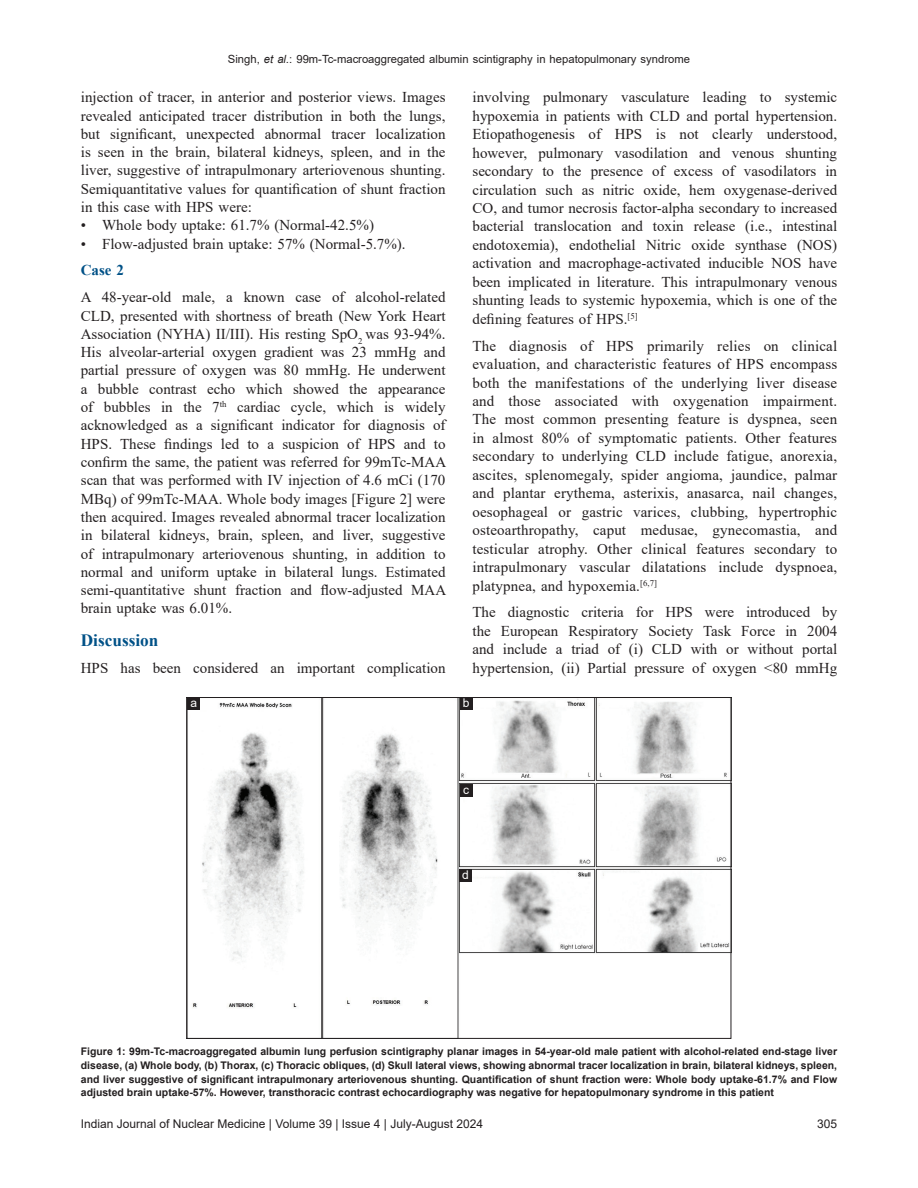
<style>
.page{position:relative;width:918px;height:1188px;background:#fff}
.page>*{position:absolute;margin:0;border:0;box-sizing:border-box;transform-origin:0 0}
.t1{font:700 17.25px "Times New Roman";color:#005187}
.TX{font:15px/18.5px "Times New Roman";color:#231f20;text-align:justify}
.TX_No_After_Space{font:15px/18.3px "Times New Roman";color:#231f20;text-align:justify}
.LL{font:15px "Times New Roman";color:#231f20}
.L{font:15px "Times New Roman";color:#231f20}
.t2{font:700 15px "Times New Roman";color:#005187}
.t3{font:12px "Arial";color:#231f20}
.LABEL{font:12px "Arial";color:#fff}
.t4{font:11.25px "Arial";color:#231f20}
.FGC{font:700 10.5px/13.6px "Arial";color:#231f20;text-align:justify}
.s1{font-style:italic}
</style>
<div class="page">
<img style="left:192px;top:699px;width:537px;height:338px">
<div style="left:188px;top:697px;width:12px;height:13px;background:#231f20"></div>
<div style="left:460px;top:697px;width:12px;height:13px;background:#231f20"></div>
<div style="left:460px;top:784px;width:12px;height:13px;background:#231f20"></div>
<div style="left:459px;top:869px;width:13px;height:13px;background:#231f20"></div>
<p class="t4" style="left:228px;top:51px;width:464px">Singh, <span class="s1">et al.</span>: 99m‑Tc‑macroaggregated albumin scintigraphy in hepatopulmonary syndrome</p>
<p class="TX_No_After_Space" style="left:81px;top:88px;width:366px">injection of tracer, in anterior and posterior views. Images revealed anticipated tracer distribution in both the lungs, but significant, unexpected abnormal tracer localization is seen in the brain, bilateral kidneys, spleen, and in the liver, suggestive of intrapulmonary arteriovenous shunting.<br>Semiquantitative values for quantification of shunt fraction in this case with HPS were:</p>
<p class="L" style="left:81px;top:215px;width:295px">• Whole body uptake: 61.7% (Normal‑42.5%)</p>
<p class="LL" style="left:81px;top:233px;width:326px">• Flow‑adjusted brain uptake: 57% (Normal‑5.7%).</p>
<h2 class="t2" style="left:81px;top:260px;width:45px">Case 2</h2>
<p class="TX" style="left:81px;top:288px;width:367px">A 48‑year‑old male, a known case of alcohol‑related CLD, presented with shortness of breath (New York Heart Association (NYHA) II/III). His resting SpO<sub>2</sub> was 93‑94%.<br>His alveolar‑arterial oxygen gradient was 23 mmHg and partial pressure of oxygen was 80 mmHg. He underwent a bubble contrast echo which showed the appearance of bubbles in the 7<sup>th</sup> cardiac cycle, which is widely acknowledged as a significant indicator for diagnosis of HPS. These findings led to a suspicion of HPS and to confirm the same, the patient was referred for 99mTc‑MAA scan that was performed with IV injection of 4.6 mCi (170<br>MBq) of 99mTc‑MAA. Whole body images [Figure 2] were then acquired. Images revealed abnormal tracer localization in bilateral kidneys, brain, spleen, and liver, suggestive of intrapulmonary arteriovenous shunting, in addition to normal and uniform uptake in bilateral lungs. Estimated semi‑quantitative shunt fraction and flow‑adjusted MAA brain uptake was 6.01%.</p>
<h1 class="t1" style="left:81px;top:628px;width:79px">Discussion</h1>
<p class="TX" style="left:81px;top:658px;width:366px">HPS has been considered an important complication</p>
<p class="TX" style="left:472px;top:88px;width:366px">involving pulmonary vasculature leading to systemic hypoxemia in patients with CLD and portal hypertension.<br>Etiopathogenesis of HPS is not clearly understood, however, pulmonary vasodilation and venous shunting secondary to the presence of excess of vasodilators in circulation such as nitric oxide, hem oxygenase‑derived CO, and tumor necrosis factor‑alpha secondary to increased bacterial translocation and toxin release (i.e., intestinal endotoxemia), endothelial Nitric oxide synthase (NOS) activation and macrophage‑activated inducible NOS have been implicated in literature. This intrapulmonary venous shunting leads to systemic hypoxemia, which is one of the defining features of HPS.<sup>[5]</sup></p>
<p class="TX" style="left:472px;top:336px;width:366px">The diagnosis of HPS primarily relies on clinical evaluation, and characteristic features of HPS encompass both the manifestations of the underlying liver disease and those associated with oxygenation impairment.<br>The most common presenting feature is dyspnea, seen in almost 80% of symptomatic patients. Other features secondary to underlying CLD include fatigue, anorexia, ascites, splenomegaly, spider angioma, jaundice, palmar and plantar erythema, asterixis, anasarca, nail changes, oesophageal or gastric varices, clubbing, hypertrophic osteoarthropathy, caput medusae, gynecomastia, and testicular atrophy. Other clinical features secondary to intrapulmonary vascular dilatations include dyspnoea, platypnea, and hypoxemia.<sup>[6,7]</sup></p>
<p class="TX" style="left:472px;top:603px;width:366px">The diagnostic criteria for HPS were introduced by the European Respiratory Society Task Force in 2004 and include a triad of (i) CLD with or without portal hypertension, (ii) Partial pressure of oxygen &lt;80 mmHg</p>
<p class="LABEL" style="left:191px;top:694px;width:8px">a</p>
<p class="LABEL" style="left:463px;top:694px;width:8px">b</p>
<p class="LABEL" style="left:463px;top:781px;width:7px">c</p>
<p class="LABEL" style="left:462px;top:866px;width:8px">d</p>
<p class="FGC" style="left:81px;top:1045px;width:758px">Figure 1: 99m‑Tc‑macroaggregated albumin lung perfusion scintigraphy planar images in 54‑year‑old male patient with alcohol‑related end‑stage liver disease, (a) Whole body, (b) Thorax, (c) Thoracic obliques, (d) Skull lateral views, showing abnormal tracer localization in brain, bilateral kidneys, spleen, and liver suggestive of significant intrapulmonary arteriovenous shunting. Quantification of shunt fraction were: Whole body uptake‑61.7% and Flow adjusted brain uptake‑57%. However, transthoracic contrast echocardiography was negative for hepatopulmonary syndrome in this patient</p>
<p class="t3" style="left:81px;top:1116px;width:404px">Indian Journal of Nuclear Medicine | Volume 39 | Issue 4 | July-August 2024</p>
<p class="t3" style="left:817px;top:1116px;width:22px">305</p>
</div>
